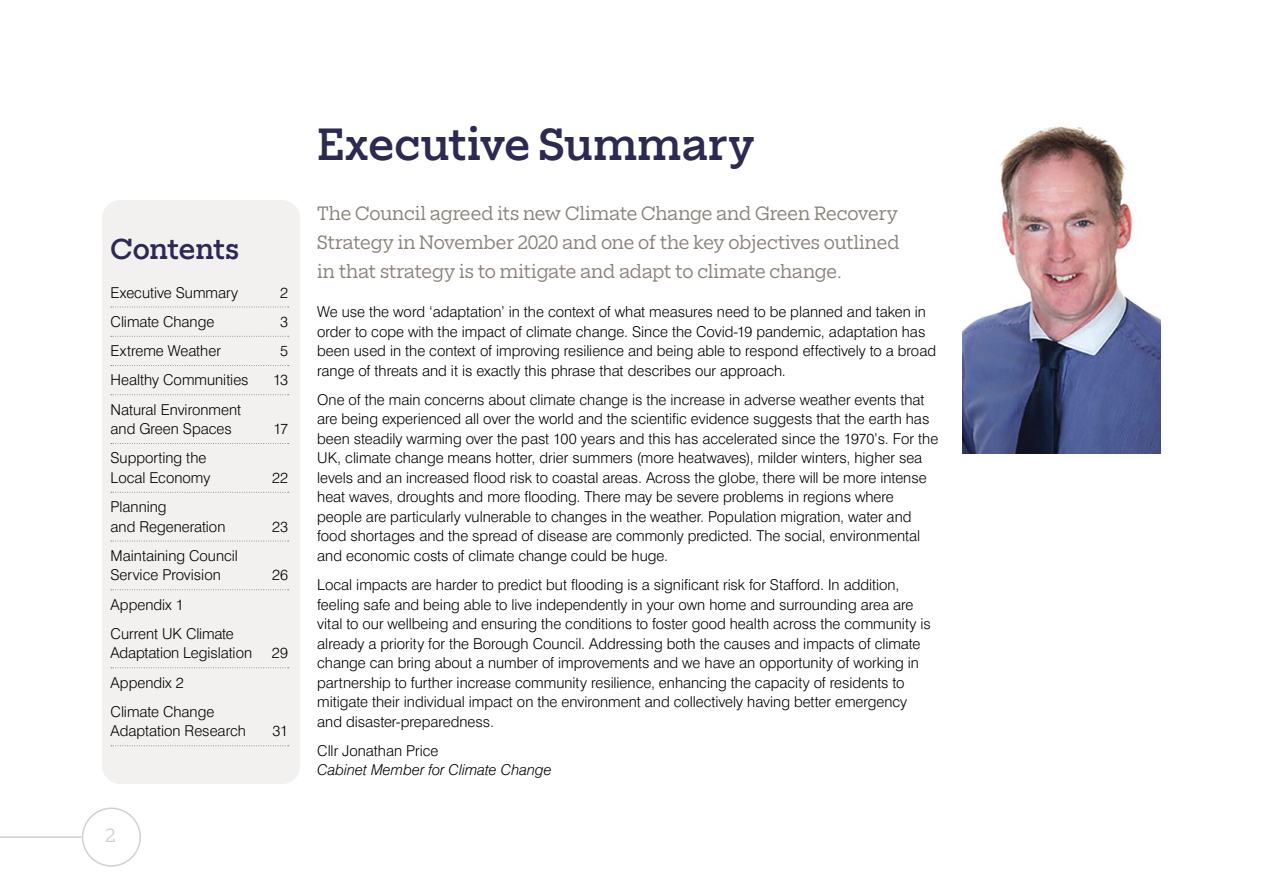
<style>
.page{position:relative;width:1263px;height:893px;background:#fff}
.page>*{position:absolute;margin:0;border:0;box-sizing:border-box;transform-origin:0 0}
.t1{font:500 42px "Elizeth";letter-spacing:-.005em;color:#2c2952}
.Sub_Header{font:500 27px "Elizeth";letter-spacing:-.01em;color:#2c2952}
.First_para{font:18px/29.2px "Elizeth";letter-spacing:-.01em;color:#89827a}
.t2{font:18px "Elizeth";color:#d3d1cc}
.t3{font:300 15px/19.5px "Swiss 721 BT";color:#000}
.t4{font:italic 300 15px "Swiss 721 BT";color:#000}
</style>
<div class="page">
<hr style="left:0;top:836px;width:82px;height:2px;background:#d3d1cc">
<div style="left:82px;top:807px;width:59px;height:60px;border:2px solid #d3d1cc;border-radius:50%"></div>
<div style="left:102px;top:200px;width:198px;height:584px;background:#f2f1f0;border-radius:18px"></div>
<img style="left:963px;top:126px;width:198px;height:328px">
<svg style="left:111px;top:307px;width:178px;height:1px"></svg>
<svg style="left:111px;top:336px;width:178px;height:1px"></svg>
<svg style="left:111px;top:365px;width:178px;height:1px"></svg>
<svg style="left:111px;top:394px;width:178px;height:1px"></svg>
<svg style="left:111px;top:443px;width:178px;height:1px"></svg>
<svg style="left:111px;top:492px;width:178px;height:1px"></svg>
<svg style="left:111px;top:541px;width:178px;height:1px"></svg>
<svg style="left:111px;top:589px;width:178px;height:1px"></svg>
<svg style="left:111px;top:667px;width:178px;height:1px"></svg>
<svg style="left:111px;top:745px;width:178px;height:1px"></svg>
<p class="Sub_Header" style="left:111px;top:229px;width:130px">Contents</p>
<p class="t3" style="left:111px;top:282px;width:129px">Executive Summary</p>
<p class="t3" style="left:280px;top:282px;width:9px">2</p>
<p class="t3" style="left:111px;top:312px;width:105px">Climate Change</p>
<p class="t3" style="left:280px;top:312px;width:9px">3</p>
<p class="t3" style="left:111px;top:341px;width:112px">Extreme Weather</p>
<p class="t3" style="left:280px;top:341px;width:9px">5</p>
<p class="t3" style="left:111px;top:370px;width:140px">Healthy Communities</p>
<p class="t3" style="left:273px;top:370px;width:17px">13</p>
<p class="t3" style="left:111px;top:399px;width:132px">Natural Environment and Green Spaces</p>
<p class="t3" style="left:273px;top:419px;width:16px">17</p>
<p class="t3" style="left:111px;top:448px;width:101px">Supporting the<br>Local Economy</p>
<p class="t3" style="left:111px;top:497px;width:116px">Planning<br>and Regeneration</p>
<p class="t3" style="left:111px;top:546px;width:129px">Maintaining Council<br>Service Provision</p>
<p class="t3" style="left:111px;top:594px;width:75px">Appendix 1</p>
<p class="t3" style="left:111px;top:624px;width:143px">Current UK Climate<br>Adaptation Legislation</p>
<p class="t3" style="left:111px;top:672px;width:75px">Appendix 2</p>
<p class="t3" style="left:111px;top:702px;width:137px">Climate Change<br>Adaptation Research</p>
<p class="t3" style="left:272px;top:468px;width:17px">22</p>
<p class="t3" style="left:272px;top:516px;width:17px">23</p>
<p class="t3" style="left:272px;top:565px;width:17px">26</p>
<p class="t3" style="left:272px;top:643px;width:18px">29</p>
<p class="t3" style="left:273px;top:721px;width:17px">31</p>
<p class="t2" style="left:106px;top:822px;width:11px">2</p>
<h2 class="t1" style="left:317px;top:113px;width:439px">Executive Summary</h2>
<p class="First_para" style="left:317px;top:197px;width:584px">The Council agreed its new Climate Change and Green Recovery<br>Strategy in November 2020 and one of the key objectives outlined</p>
<p class="First_para" style="left:317px;top:256px;width:526px">in that strategy is to mitigate and adapt to climate change.</p>
<p class="t3" style="left:317px;top:302px;width:620px">We use the word ‘adaptation’ in the context of what measures need to be planned and taken in order to cope with the impact of climate change. Since the Covid-19 pandemic, adaptation has been used in the context of improving resilience and being able to respond effectively to a broad range of threats and it is exactly this phrase that describes our approach.</p>
<p class="t3" style="left:317px;top:390px;width:623px">One of the main concerns about climate change is the increase in adverse weather events that are being experienced all over the world and the scientific evidence suggests that the earth has been steadily warming over the past 100 years and this has accelerated since the 1970’s. For the UK, climate change means hotter, drier summers (more heatwaves), milder winters, higher sea levels and an increased flood risk to coastal areas. Across the globe, there will be more intense heat waves, droughts and more flooding. There may be severe problems in regions where people are particularly vulnerable to changes in the weather. Population migration, water and food shortages and the spread of disease are commonly predicted. The social, environmental and economic costs of climate change could be huge.</p>
<p class="t3" style="left:317px;top:575px;width:615px">Local impacts are harder to predict but flooding is a significant risk for Stafford. In addition, feeling safe and being able to live independently in your own home and surrounding area are vital to our wellbeing and ensuring the conditions to foster good health across the community is already a priority for the Borough Council. Addressing both the causes and impacts of climate change can bring about a number of improvements and we have an opportunity of working in partnership to further increase community resilience, enhancing the capacity of residents to mitigate their individual impact on the environment and collectively having better emergency and disaster-preparedness.</p>
<p class="t3" style="left:317px;top:741px;width:123px">Cllr Jonathan Price</p>
<p class="t4" style="left:317px;top:761px;width:236px">Cabinet Member for Climate Change</p>
</div>
